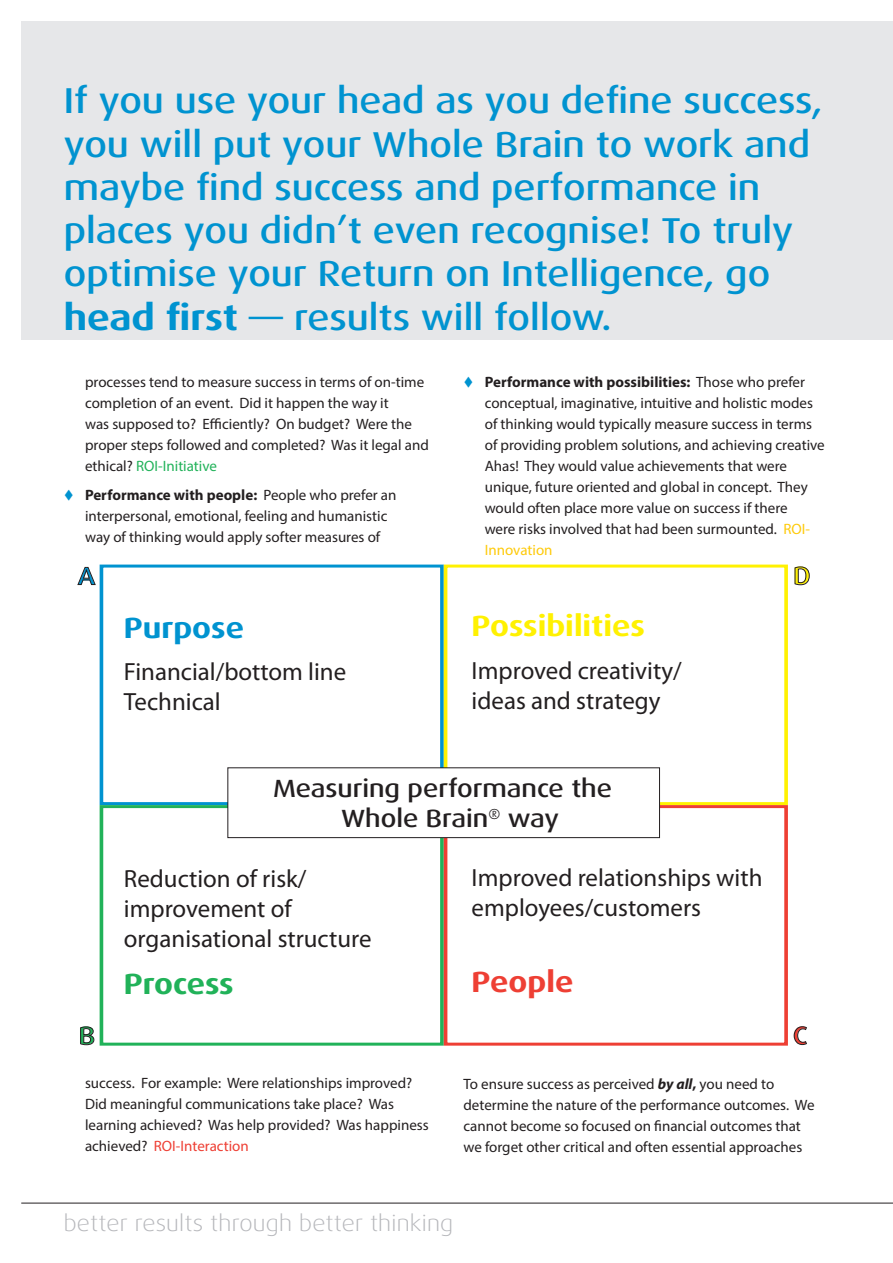
<style>
.page{position:relative;width:893px;height:1263px;background:#fff}
.page>*{position:absolute;margin:0;border:0;box-sizing:border-box;transform-origin:0 0}
.t1{font:500 36px/43.2px "Dax Wide";color:#0093d0}
.t2{font:700 29.1px "Dax Wide";color:#fff101}
.t3{font:700 29.1px "Dax Wide";color:#0093d0}
.t4{font:700 29.1px "Dax Wide";letter-spacing:-.005em;color:#21b259}
.t5{font:700 29.1px "Dax Wide";color:#ee3f34}
.t6{font:24.9px/29.8px "Myriad Pro";color:#231f20}
.t7{font:500 24.9px/29.8px "Dax Wide";color:#231f20}
.t8{font:500 24.9px "Dax Wide";color:#0093d0}
.t9{font:500 24.9px "Dax Wide";color:#21b259}
.t10{font:500 24.9px "Dax Wide";color:#fff101}
.t11{font:500 24.9px "Dax Wide";color:#ee3f34}
.t12{font:300 22.5px "Dax Wide";letter-spacing:.01em;color:#b6b7bb}
._05-Body_Text{font:15px/21px "Myriad Pro";color:#231f20}
.s1{font-weight:700}
.s2{color:#21b259}
.s3{color:#feca0a}
.s4{color:#ee3f34}
.s5{font-weight:700;font-style:italic}
</style>
<div class="page">
<div style="left:21px;top:21px;width:872px;height:319px;background:#e6e7e9"></div>
<hr style="left:21px;top:1203px;width:872px;height:1px;background:#231f20">
<div style="left:100px;top:564px;width:344px;height:241px;border:3px solid #0093d0"></div>
<div style="left:444px;top:564px;width:344px;height:241px;border:3px solid #fff101"></div>
<div style="left:100px;top:805px;width:344px;height:241px;border:3px solid #21b259"></div>
<div style="left:444px;top:805px;width:344px;height:241px;border:3px solid #ee3f34"></div>
<svg style="left:78px;top:567px;width:17px;height:18px"></svg>
<svg style="left:80px;top:1026px;width:14px;height:19px"></svg>
<svg style="left:795px;top:567px;width:14px;height:18px"></svg>
<svg style="left:794px;top:1026px;width:13px;height:19px"></svg>
<div style="left:228px;top:768px;width:431px;height:70px;background:#fff"></div>
<div style="left:228px;top:767px;width:432px;height:71px;border:1px solid #231f20"></div>
<h1 class="t1" style="left:64px;top:80px;width:760px">If you use your head as you define success, you will put your Whole Brain to work and maybe find success and performance in places you didn’t even recognise! To truly optimise your Return on Intelligence, go <span class="s1">head first</span> — results will follow.</h1>
<p class="_05-Body_Text" style="left:85px;top:371px;width:345px">processes tend to measure success in terms of on-time completion of an event. Did it happen the way it<br>was supposed to? Efficiently? On budget? Were the proper steps followed and completed? Was it legal and ethical? <span class="s2">ROI-Initiative</span></p>
<p class="_05-Body_Text" style="left:85px;top:484px;width:313px"><span class="s1">Performance with people:</span> People who prefer an interpersonal, emotional, feeling and humanistic way of thinking would apply softer measures of</p>
<p class="t8" style="left:78px;top:562px;width:19px">A</p>
<p class="t3" style="left:124px;top:611px;width:122px">Purpose</p>
<p class="t6" style="left:124px;top:656px;width:224px">Financial/bottom line<br>Technical</p>
<p class="_05-Body_Text" style="left:485px;top:371px;width:342px"><span class="s1">Performance with possibilities:</span> Those who prefer conceptual, imaginative, intuitive and holistic modes of thinking would typically measure success in terms of providing problem solutions, and achieving creative Ahas! They would value achievements that were unique, future oriented and global in concept. They would often place more value on success if there<br>were risks involved that had been surmounted. <span class="s3">ROI-Innovation</span></p>
<p class="t2" style="left:472px;top:609px;width:175px">Possibilities</p>
<p class="t6" style="left:472px;top:655px;width:212px">Improved creativity/ ideas and strategy</p>
<p class="t10" style="left:793px;top:561px;width:19px">D</p>
<p class="t7" style="left:341px;top:774px;width:272px;text-indent:-68px">Measuring performance the<br>Whole Brain<sup>®</sup> way</p>
<p class="t9" style="left:79px;top:1021px;width:18px">B</p>
<p class="t6" style="left:124px;top:863px;width:249px">Reduction of risk/ improvement of organisational structure</p>
<p class="t4" style="left:124px;top:967px;width:111px">Process</p>
<p class="_05-Body_Text" style="left:85px;top:1072px;width:345px">success. For example: Were relationships improved?<br>Did meaningful communications take place? Was learning achieved? Was help provided? Was happiness achieved? <span class="s4">ROI-Interaction</span></p>
<p class="t6" style="left:472px;top:863px;width:292px">Improved relationships with employees/customers</p>
<p class="t5" style="left:472px;top:966px;width:103px">People</p>
<p class="t11" style="left:793px;top:1021px;width:16px">C</p>
<p class="_05-Body_Text" style="left:463px;top:1073px;width:353px">To ensure success as perceived <span class="s5">by all</span><span class="s1">,</span> you need to determine the nature of the performance outcomes. We cannot become so focused on financial outcomes that we forget other critical and often essential approaches</p>
<h3 class="t12" style="left:64px;top:1210px;width:391px">better results through better thinking</h3>
</div>
